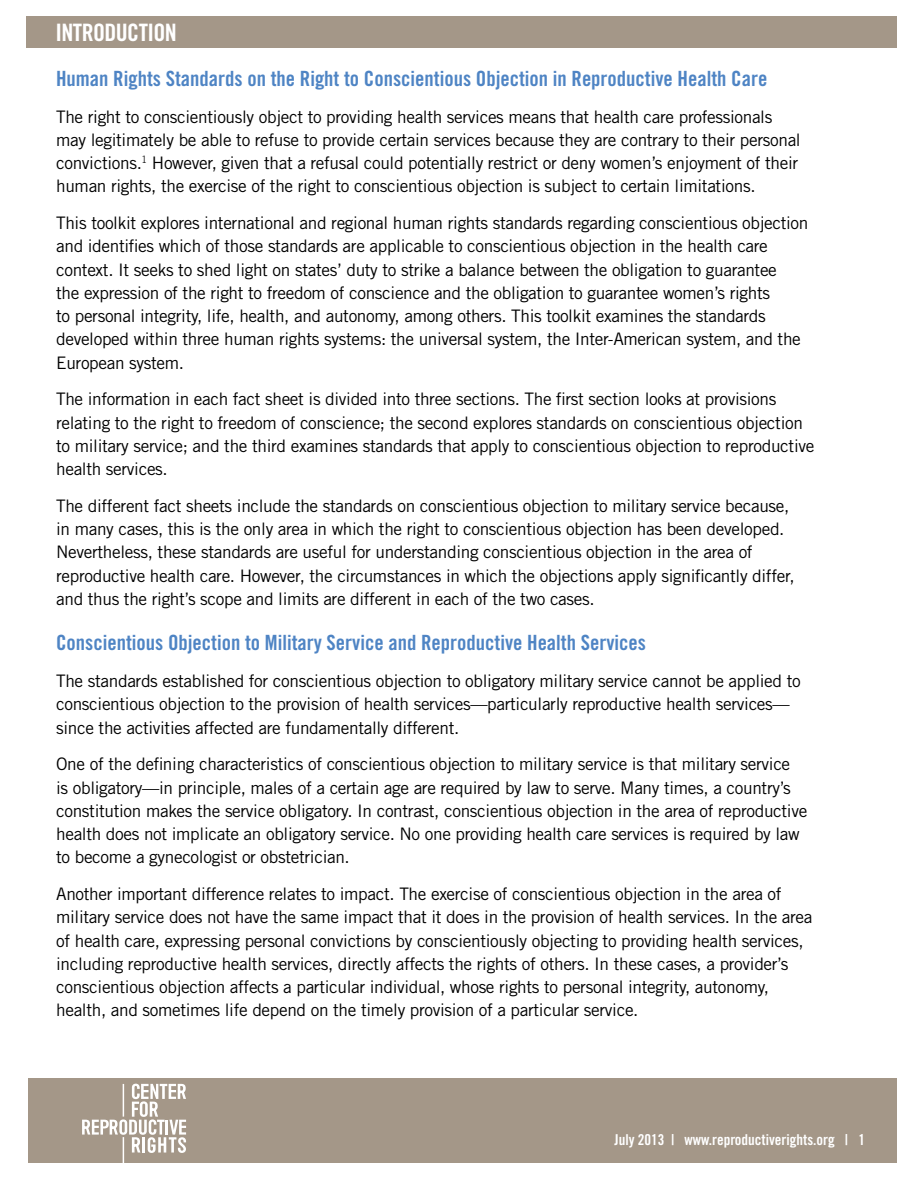
<style>
.page{position:relative;width:918px;height:1188px;background:#fff}
.page>*{position:absolute;margin:0;border:0;box-sizing:border-box;transform-origin:0 0}
.t1{font:24px "Trade Gothic Bold Cond Twenty";letter-spacing:-.025em;color:#fff}
.t2{font:21px "Trade Gothic Bold Cond Twenty";color:#4e84c4}
.t3{font:17.25px/23.2px "Trade Gothic";letter-spacing:-.02em;color:#000}
.t4{font:15px "Trade Gothic Bold Cond Twenty";color:#fff}
</style>
<div class="page">
<div style="left:28px;top:1078px;width:868px;height:84px;background:#a49788"></div>
<svg style="left:82px;top:1084px;width:104px;height:69px"></svg>
<hr style="left:123px;top:1084px;width:1px;height:33px;background:#fff">
<hr style="left:123px;top:1137px;width:1px;height:51px;background:#fff">
<div style="left:26px;top:17px;width:871px;height:31px;background:#a49788"></div>
<h1 class="t1" style="left:56px;top:18px;width:123px">INTRODUCTION</h1>
<p class="t2" style="left:56px;top:66px;width:713px">Human Rights Standards on the Right to Conscientious Objection in Reproductive Health Care</p>
<p class="t3" style="left:56px;top:105px;width:746px">The right to conscientiously object to providing health services means that health care professionals may legitimately be able to refuse to provide certain services because they are contrary to their personal convictions.<sup>1</sup> However, given that a refusal could potentially restrict or deny women’s enjoyment of their human rights, the exercise of the right to conscientious objection is subject to certain limitations.</p>
<p class="t3" style="left:56px;top:211px;width:754px">This toolkit explores international and regional human rights standards regarding conscientious objection and identifies which of those standards are applicable to conscientious objection in the health care context. It seeks to shed light on states’ duty to strike a balance between the obligation to guarantee<br>the expression of the right to freedom of conscience and the obligation to guarantee women’s rights<br>to personal integrity, life, health, and autonomy, among others. This toolkit examines the standards developed within three human rights systems: the universal system, the Inter-American system, and the European system.</p>
<p class="t3" style="left:56px;top:387px;width:760px">The information in each fact sheet is divided into three sections. The first section looks at provisions relating to the right to freedom of conscience; the second explores standards on conscientious objection to military service; and the third examines standards that apply to conscientious objection to reproductive health services.</p>
<p class="t3" style="left:56px;top:494px;width:740px">The different fact sheets include the standards on conscientious objection to military service because, in many cases, this is the only area in which the right to conscientious objection has been developed.<br>Nevertheless, these standards are useful for understanding conscientious objection in the area of reproductive health care. However, the circumstances in which the objections apply significantly differ, and thus the right’s scope and limits are different in each of the two cases.</p>
<p class="t2" style="left:56px;top:630px;width:591px">Conscientious Objection to Military Service and Reproductive Health Services</p>
<p class="t3" style="left:56px;top:669px;width:746px">The standards established for conscientious objection to obligatory military service cannot be applied to conscientious objection to the provision of health services—particularly reproductive health services— since the activities affected are fundamentally different.</p>
<p class="t3" style="left:56px;top:752px;width:753px">One of the defining characteristics of conscientious objection to military service is that military service<br>is obligatory—in principle, males of a certain age are required by law to serve. Many times, a country’s constitution makes the service obligatory. In contrast, conscientious objection in the area of reproductive health does not implicate an obligatory service. No one providing health care services is required by law to become a gynecologist or obstetrician.</p>
<p class="t3" style="left:56px;top:882px;width:758px">Another important difference relates to impact. The exercise of conscientious objection in the area of military service does not have the same impact that it does in the provision of health services. In the area of health care, expressing personal convictions by conscientiously objecting to providing health services, including reproductive health services, directly affects the rights of others. In these cases, a provider’s conscientious objection affects a particular individual, whose rights to personal integrity, autonomy, health, and sometimes life depend on the timely provision of a particular service.</p>
<p class="t4" style="left:615px;top:1131px;width:235px">July 2013 | www.reproductiverights.org |</p>
<p class="t4" style="left:858px;top:1131px;width:8px">1</p>
</div>
